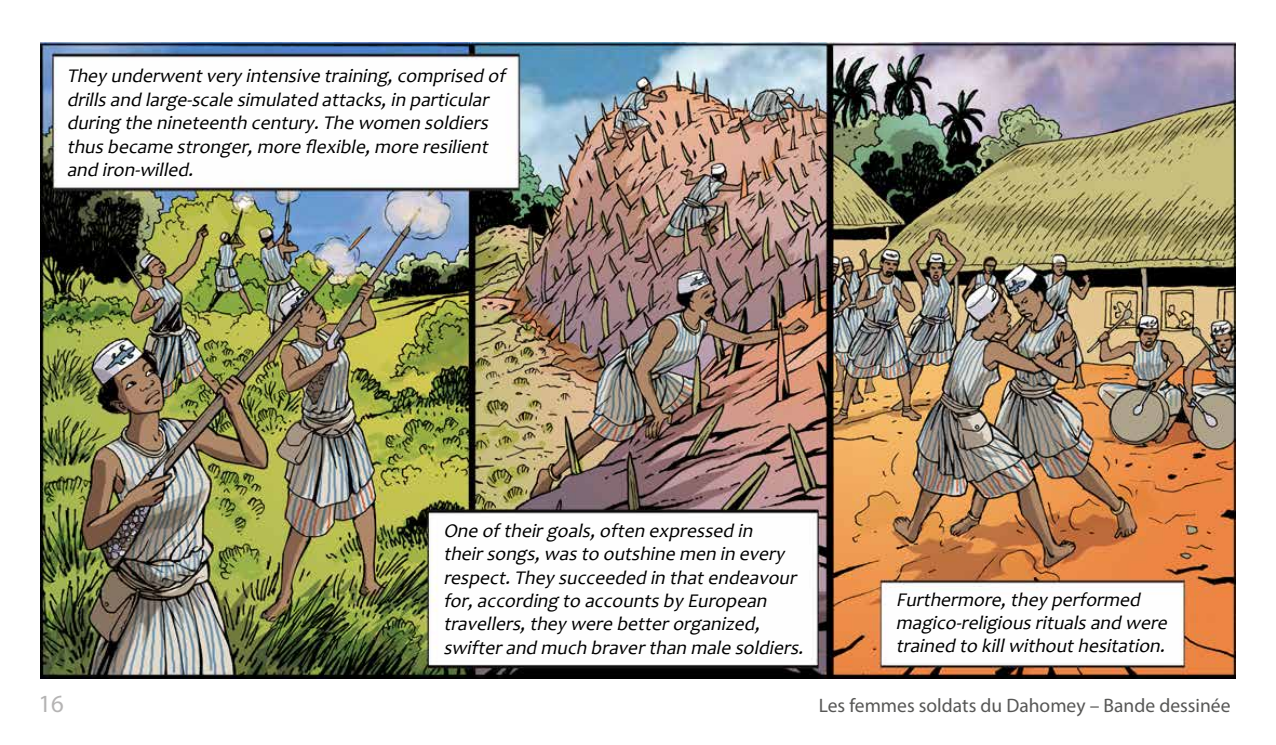
<style>
.page{position:relative;width:1276px;height:745px;background:#fff}
.page>*{position:absolute;margin:0;border:0;box-sizing:border-box;transform-origin:0 0}
.t1{font:24.75px "Myriad Pro";color:#b5b4b4}
.t2{font:italic 19.5px/23.4px "Candara";color:#000}
.t3{font:19.5px "Myriad Pro";color:#575756}
</style>
<div class="page">
<img style="left:40px;top:43px;width:1195px;height:634px">
<p class="t2" style="left:67px;top:64px;width:444px">They underwentvery intensive training,comprised of drillsand large-scale simulated attacks,in particular during the nineteenth century.The women soldiers thusbecame stronger,more flexible,more resilient and iron-willed.</p>
<p class="t2" style="left:443px;top:518px;width:366px">One oftheirgoals,often expressed in theirsongs,wasto outshine men in every respect.They succeeded in thatendeavour for,according to accountsby European travellers,they were betterorganized, swifterand much braverthan male soldiers.</p>
<p class="t2" style="left:896px;top:587px;width:277px">Furthermore,they performed magico-religiousritualsand were trained to killwithouthesitation.</p>
<p class="t1" style="left:38px;top:688px;width:27px">16</p>
<p class="t3" style="left:819px;top:693px;width:413px">Les femmes soldats du Dahomey – Bande dessinée</p>
</div>
